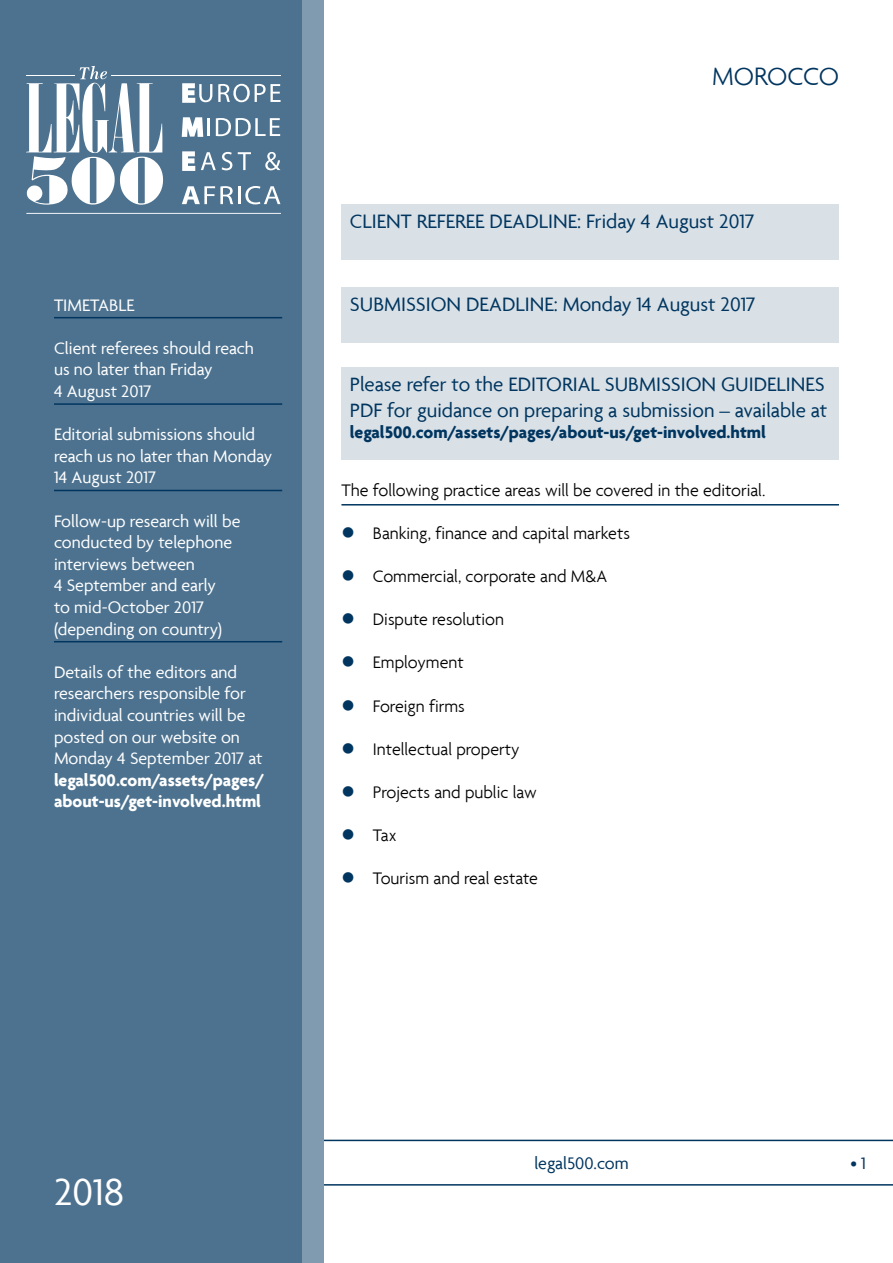
<style>
.page{position:relative;width:893px;height:1263px;background:#fff}
.page>*{position:absolute;margin:0;border:0;box-sizing:border-box;transform-origin:0 0}
.t1{font:40.5px "Agenda";color:#fff}
.t2{font:300 27px "Agenda";letter-spacing:-.01em;color:#00355f}
.t3{font:21px/25.2px "Agenda";color:#00355f}
.t4{font:18px/21.6px "Agenda";color:#fff}
.t5{font:300 18px "Agenda";color:#000}
.t6{font:700 18px/21.6px "Agenda";color:#fff}
.t7{font:700 18px "Agenda";color:#00355f}
.t8{font:18px "Agenda";color:#00355f}
.s1{color:#00355f}
</style>
<div class="page">
<svg style="left:323px;top:1140px;width:570px;height:45px"></svg>
<div style="left:0;top:0;width:323px;height:1263px;background:#809aaf"></div>
<div style="left:0;top:0;width:302px;height:1263px;background:#4d728f"></div>
<hr style="left:54px;top:317px;width:228px;height:1px;background:#00355f">
<hr style="left:54px;top:403px;width:228px;height:2px;background:#00355f">
<hr style="left:54px;top:490px;width:228px;height:1px;background:#00355f">
<hr style="left:54px;top:641px;width:228px;height:1px;background:#00355f">
<svg style="left:26px;top:66px;width:138px;height:139px"></svg>
<hr style="left:26px;top:75px;width:49px;height:1px;background:#fff">
<hr style="left:111px;top:75px;width:170px;height:1px;background:#fff">
<hr style="left:26px;top:213px;width:255px;height:1px;background:#fff">
<svg style="left:181px;top:83px;width:100px;height:54px"></svg>
<svg style="left:182px;top:151px;width:34px;height:20px"></svg>
<svg style="left:222px;top:152px;width:10px;height:18px"></svg>
<svg style="left:238px;top:152px;width:13px;height:18px"></svg>
<svg style="left:265px;top:152px;width:15px;height:18px"></svg>
<svg style="left:182px;top:186px;width:98px;height:18px"></svg>
<hr style="left:341px;top:504px;width:498px;height:1px;background:#00355f">
<div style="left:341px;top:205px;width:498px;height:55px;background:#d9e1e7"></div>
<div style="left:341px;top:287px;width:498px;height:55px;background:#d9e1e7"></div>
<div style="left:341px;top:368px;width:498px;height:92px;background:#d9e1e7"></div>
<p class="t4" style="left:54px;top:294px;width:82px">TIMETABLE</p>
<p class="t4" style="left:54px;top:337px;width:202px">Client referees should reach us no later than Friday<br>4 August 2017</p>
<p class="t4" style="left:54px;top:423px;width:220px">Editorial submissions should reach us no later than Monday<br>14 August 2017</p>
<p class="t4" style="left:54px;top:510px;width:188px">Follow-up research will be conducted by telephone interviews between<br>4 September and early<br>to mid-October 2017 (depending on country)</p>
<p class="t4" style="left:54px;top:661px;width:210px">Details of the editors and researchers responsible for individual countries will be posted on our website on<br>Monday 4 September 2017 at</p>
<p class="t6" style="left:54px;top:769px;width:212px">legal500.com/assets/pages/ about-us/get-involved.html</p>
<h2 class="t2" style="left:712px;top:61px;width:128px">Morocco</h2>
<p class="t3" style="left:350px;top:208px;width:406px">CLIENT REFEREE DEADLINE: Friday 4 August 2017</p>
<p class="t3" style="left:350px;top:291px;width:407px">SUBMISSION DEADLINE: Monday 14 August 2017</p>
<p class="t3" style="left:350px;top:372px;width:479px">Please refer to the EDITORIAL SUBMISSION GUIDELINES<br>PDF for guidance on preparing a submission – available at</p>
<p class="t7" style="left:350px;top:421px;width:418px">legal500.com/assets/pages/about-us/get-involved.html</p>
<p class="t5" style="left:341px;top:479px;width:425px">The following practice areas will be covered in the editorial.</p>
<p class="t5" style="left:341px;top:522px;width:290px"><span class="s1">●</span> Banking, finance and capital markets</p>
<p class="t5" style="left:341px;top:566px;width:267px"><span class="s1">●</span> Commercial, corporate and M&amp;A</p>
<p class="t5" style="left:341px;top:609px;width:164px"><span class="s1">●</span> Dispute resolution</p>
<p class="t5" style="left:341px;top:652px;width:124px"><span class="s1">●</span> Employment</p>
<p class="t5" style="left:341px;top:695px;width:125px"><span class="s1">●</span> Foreign firms</p>
<p class="t5" style="left:341px;top:738px;width:180px"><span class="s1">●</span> Intellectual property</p>
<p class="t5" style="left:341px;top:782px;width:197px"><span class="s1">●</span> Projects and public law</p>
<p class="t5" style="left:341px;top:825px;width:57px"><span class="s1">●</span> Tax</p>
<p class="t5" style="left:341px;top:868px;width:198px"><span class="s1">●</span> Tourism and real estate</p>
<h1 class="t1" style="left:54px;top:1168px;width:72px">2018</h1>
<p class="t8" style="left:534px;top:1152px;width:96px">legal500.com</p>
<p class="t8" style="left:850px;top:1152px;width:17px">•1</p>
</div>
